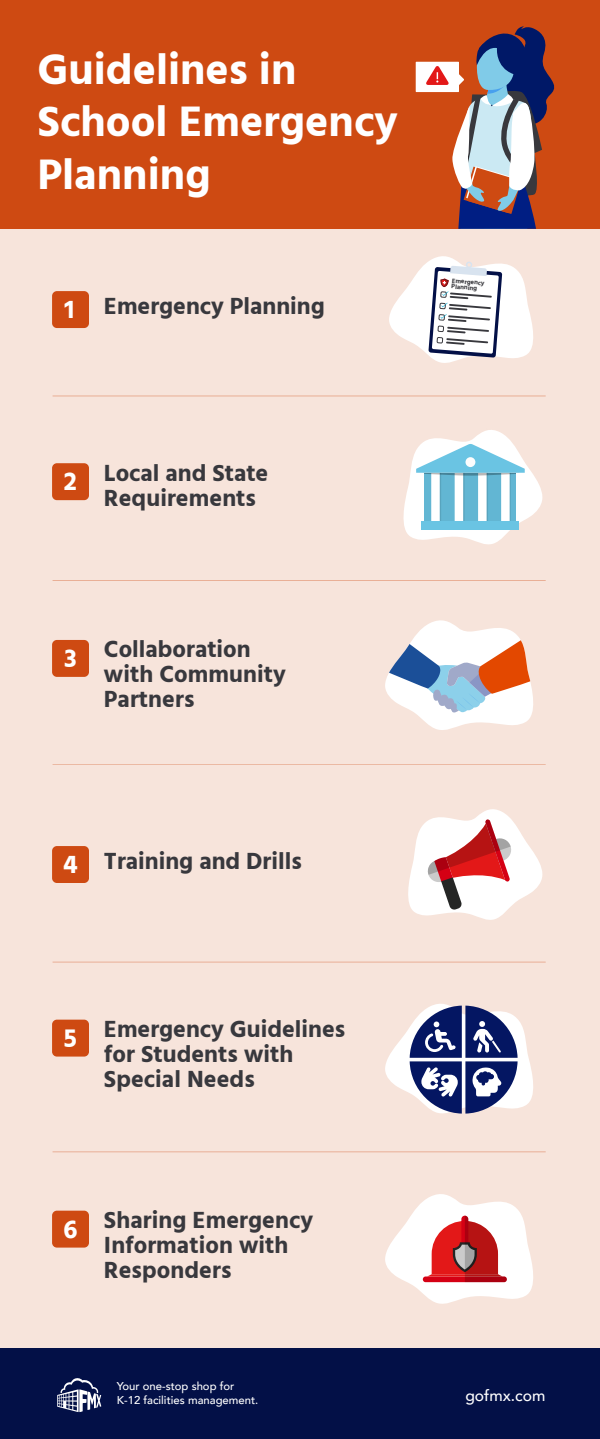
<style>
.page{position:relative;width:600px;height:1439px;background:#fff}
.page>*{position:absolute;margin:0;border:0;box-sizing:border-box;transform-origin:0 0}
.t1{font:700 43.8px/52.5px "Hind";color:#fff}
.t2{font:700 26.05px "Hind";color:#fff}
.t3{font:700 24px/25px "Hind";letter-spacing:.005em;color:#38383d}
.t4{font:500 15.65px "Avenir";color:#fff}
.t5{font:500 11.3px/13.6px "Avenir";color:#fff}
.t6{font:700 6.55px/5.9px "Hind";color:#38383d}
.s1{font-size:26.05px;color:#fff}
</style>
<div class="page">
<div style="left:0;top:222px;width:600px;height:1195px;background:#f7e4db"></div>
<div style="left:0;top:0;width:600px;height:229px;background:#ce4a12"></div>
<hr style="left:53px;top:395px;width:493px;height:1px;background:#ce4a12">
<hr style="left:53px;top:580px;width:493px;height:1px;background:#ce4a12">
<hr style="left:53px;top:764px;width:493px;height:1px;background:#ce4a12">
<div style="left:0;top:1348px;width:600px;height:90px;background:#031047"></div>
<svg style="left:57px;top:1378px;width:44px;height:33px"></svg>
<div style="left:52px;top:640px;width:37px;height:36px;background:#ce4a12;border-radius:5px"></div>
<svg style="left:385px;top:620px;width:148px;height:110px"></svg>
<hr style="left:53px;top:961px;width:493px;height:1px;background:#ce4a12">
<hr style="left:53px;top:1151px;width:493px;height:1px;background:#ce4a12">
<div style="left:416px;top:62px;width:43px;height:30px;background:#fff"></div>
<svg style="left:426px;top:26px;width:129px;height:203px"></svg>
<div style="left:52px;top:291px;width:37px;height:37px;background:#ce4a12;border-radius:5px"></div>
<svg style="left:389px;top:256px;width:144px;height:107px"></svg>
<div style="left:52px;top:463px;width:37px;height:37px;background:#ce4a12;border-radius:5px"></div>
<svg style="left:403px;top:430px;width:139px;height:115px"></svg>
<div style="left:466px;top:457px;width:9px;height:10px;background:#fdfdfd;border-radius:50%"></div>
<div style="left:422px;top:521px;width:97px;height:9px;background:#6ac4e3"></div>
<div style="left:52px;top:846px;width:37px;height:36px;background:#ce4a12;border-radius:5px"></div>
<svg style="left:408px;top:809px;width:134px;height:111px"></svg>
<div style="left:52px;top:1210px;width:37px;height:37px;background:#ce4a12;border-radius:5px"></div>
<svg style="left:385px;top:1194px;width:148px;height:110px"></svg>
<div style="left:52px;top:1019px;width:37px;height:37px;background:#ce4a12;border-radius:5px"></div>
<svg style="left:385px;top:1004px;width:148px;height:110px"></svg>
<h1 class="t1" style="left:38px;top:42px;width:362px">Guidelines in<br>School Emergency<br>Planning</h1>
<p class="t3" style="left:65px;top:293px;width:262px"><span class="s1">1</span> Emergency Planning</p>
<p class="t6" style="left:452px;top:277px;width:34px;rotate:4deg">Emergency<br>Planning</p>
<p class="t2" style="left:64px;top:466px;width:15px">2</p>
<p class="t3" style="left:104px;top:460px;width:166px">Local and State<br>Requirements</p>
<p class="t2" style="left:64px;top:642px;width:14px">3</p>
<p class="t3" style="left:104px;top:636px;width:183px">Collaboration with Community<br>Partners</p>
<p class="t3" style="left:63px;top:848px;width:240px"><span class="s1">4</span> Training and Drills</p>
<p class="t2" style="left:64px;top:1022px;width:15px">5</p>
<p class="t3" style="left:104px;top:1016px;width:243px">Emergency Guidelines for Students with<br>Special Needs</p>
<p class="t2" style="left:63px;top:1213px;width:15px">6</p>
<p class="t3" style="left:104px;top:1207px;width:211px">Sharing Emergency<br>Information with<br>Responders</p>
<p class="t5" style="left:117px;top:1378px;width:143px">Your one-stop shop for<br>K-12 facilities management.</p>
<p class="t4" style="left:465px;top:1381px;width:81px">gofmx.com</p>
</div>
